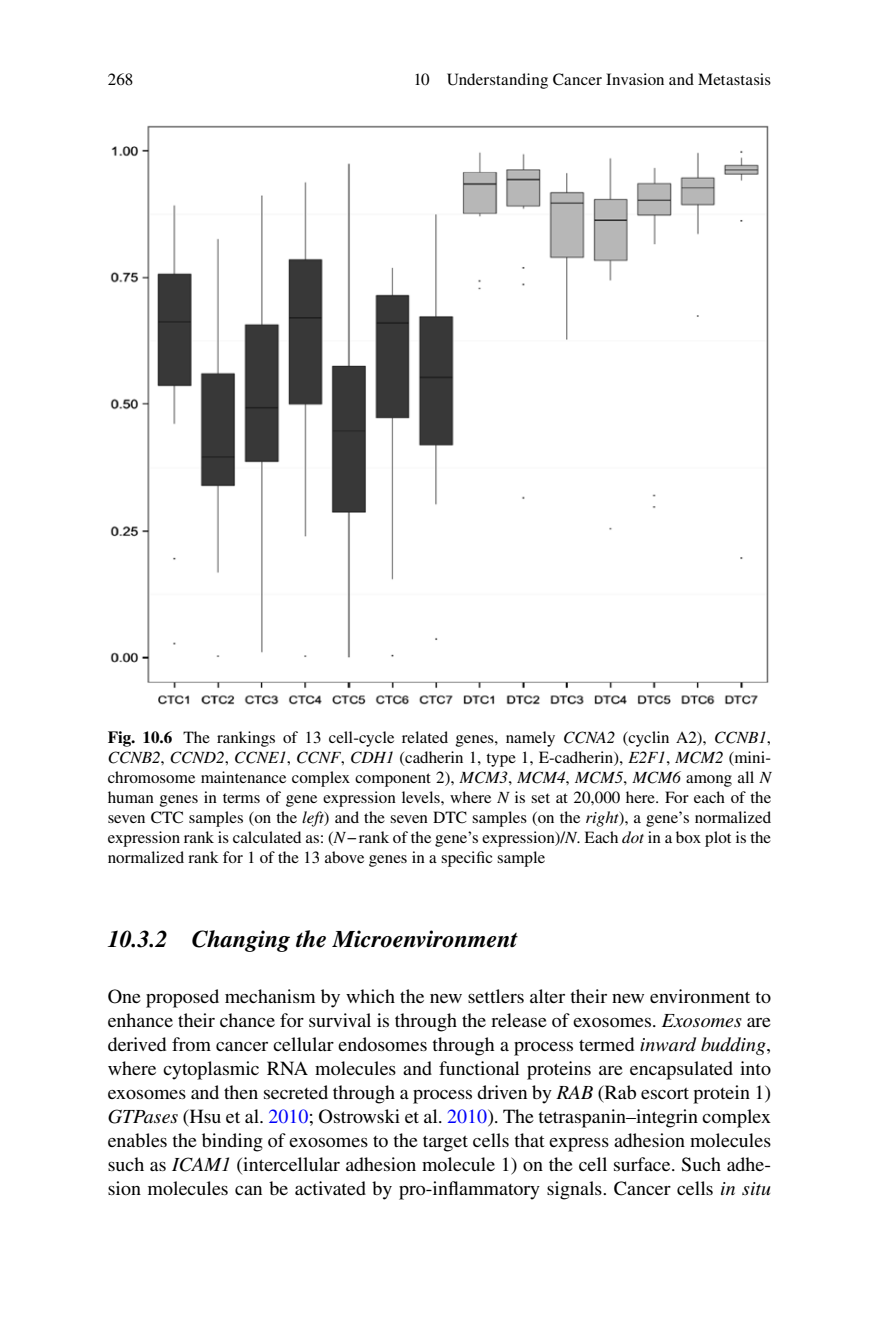
<style>
.page{position:relative;width:879px;height:1333px;background:#fff}
.page>*{position:absolute;margin:0;border:0;box-sizing:border-box;transform-origin:0 0}
.t1{font:italic 700 24px "Times";color:#000}
.t2{font:20px/24px "Times";color:#000;text-align:justify}
.t3{font:17px/20px "Times";color:#000;text-align:justify}
.s1{font-weight:700}
.s2{font-style:italic}
.s3{color:#0000fa}
</style>
<div class="page">
<img style="left:110px;top:125px;width:659px;height:580px">
<p class="t3" style="left:108px;top:71px;width:27px">268</p>
<p class="t3" style="left:413px;top:71px;width:359px">10 Understanding Cancer Invasion and Metastasis</p>
<p class="t3" style="left:108px;top:729px;width:665px"><span class="s1">Fig. 10.6</span> The rankings of 13 cell-cycle related genes, namely <span class="s2">CCNA2</span> (cyclin A2), <span class="s2">CCNB1</span> , <span class="s2">CCNB2</span> , <span class="s2">CCND2</span> , <span class="s2">CCNE1</span> , <span class="s2">CCNF</span> , <span class="s2">CDH1</span> (cadherin 1, type 1, E-cadherin), <span class="s2">E2F1</span> , <span class="s2">MCM2</span> (mini&shy;chromosome maintenance complex component 2), <span class="s2">MCM3</span> , <span class="s2">MCM4</span> , <span class="s2">MCM5</span> , <span class="s2">MCM6</span> among all <span class="s2">N </span>human genes in terms of gene expression levels, where <span class="s2">N</span> is set at 20,000 here. For each of the seven CTC samples (on the <span class="s2">left</span> ) and the seven DTC samples (on the <span class="s2">right</span> ), a gene’s normalized expression rank is calculated as: ( <span class="s2">N</span> − rank of the gene’s expression)/ <span class="s2">N</span> . Each <span class="s2">dot</span> in a box plot is the normalized rank for 1 of the 13 above genes in a specific sample</p>
<p class="t1" style="left:108px;top:929px;width:411px">10.3.2 Changing the Microenvironment</p>
<p class="t2" style="left:108px;top:985px;width:665px">One proposed mechanism by which the new settlers alter their new environment to enhance their chance for survival is through the release of exosomes. <span class="s2">Exosomes</span> are derived from cancer cellular endosomes through a process termed <span class="s2">inward budding</span> , where cytoplasmic RNA molecules and functional proteins are encapsulated into exosomes and then secreted through a process driven by <span class="s2">RAB</span> (Rab escort protein 1)<br><span class="s2">GTPases</span> (Hsu et al. <span class="s3">2010</span> ; Ostrowski et al. <span class="s3">2010</span> ). The tetraspanin–integrin complex enables the binding of exosomes to the target cells that express adhesion molecules such as <span class="s2">ICAM1</span> (intercellular adhesion molecule 1) on the cell surface. Such adhe&shy;sion molecules can be activated by pro-inflammatory signals. Cancer cells <span class="s2">in situ</span></p>
</div>
